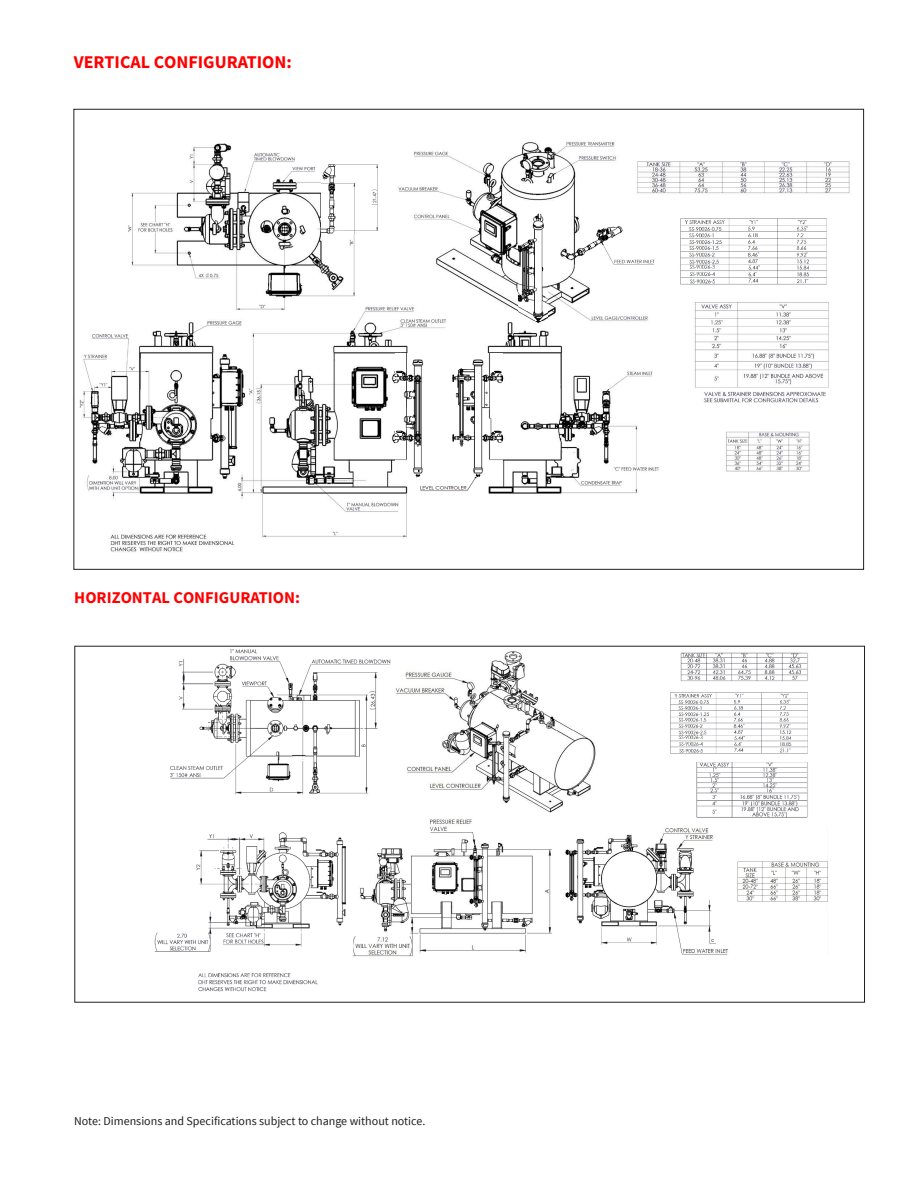
<style>
.page{position:relative;width:918px;height:1188px;background:#fff}
.page>*{position:absolute;margin:0;border:0;box-sizing:border-box;transform-origin:0 0}
.t1{font:700 18px "Source Sans Pro";color:#f00}
.t2{font:700 16.5px "Source Sans Pro";color:#f00}
.t3{font:12px "Source Sans Pro";color:#231f20}
</style>
<div class="page">
<img style="left:154px;top:649px;width:654px;height:343px">
<img style="left:79px;top:141px;width:771px;height:411px">
<img style="left:580px;top:205px;width:78px;height:67px">
<img style="left:322px;top:143px;width:57px;height:90px">
<img style="left:559px;top:827px;width:269px;height:127px">
<img style="left:518px;top:213px;width:29px;height:107px">
<img style="left:382px;top:686px;width:14px;height:20px">
<img style="left:396px;top:649px;width:208px;height:164px">
<img style="left:395px;top:353px;width:107px;height:124px">
<img style="left:418px;top:477px;width:66px;height:19px">
<img style="left:351px;top:818px;width:208px;height:144px">
<img style="left:339px;top:928px;width:13px;height:27px">
<img style="left:675px;top:689px;width:133px;height:73px">
<img style="left:679px;top:218px;width:149px;height:68px">
<img style="left:670px;top:691px;width:138px;height:64px">
<p class="t1" style="left:74px;top:49px;width:220px">VERTICAL CONFIGURATION:</p>
<p class="t2" style="left:74px;top:587px;width:227px">HORIZONTAL CONFIGURATION:</p>
<p class="t3" style="left:74px;top:1113px;width:353px">Note: Dimensions and Specifications subject to change without notice.</p>
</div>
